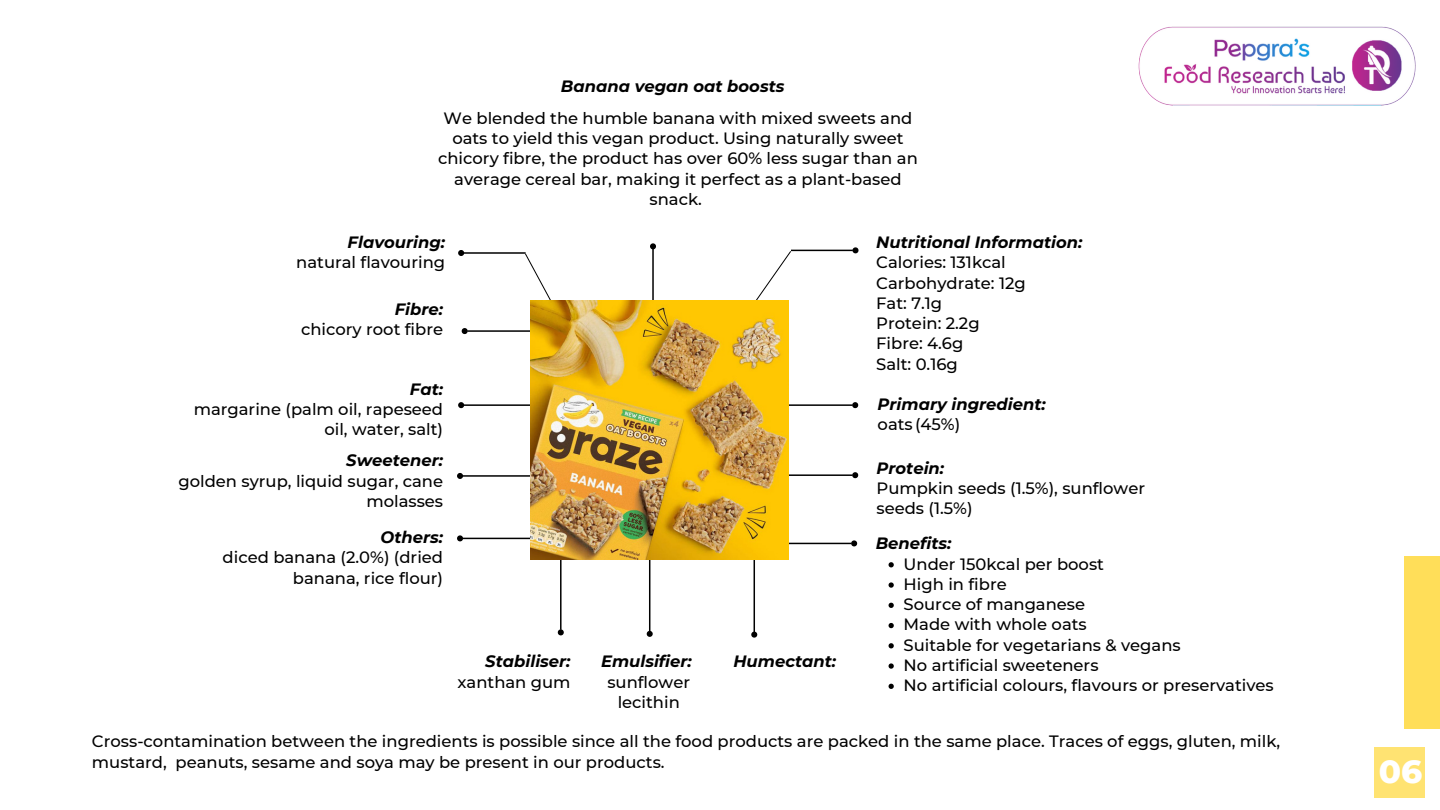
<style>
.page{position:relative;width:1440px;height:810px;background:#fff}
.page>*{position:absolute;margin:0;border:0;box-sizing:border-box;transform-origin:0 0}
.t1{font:800 32.7px "Montserrat";color:#fff}
.t2{font:500 16.4px/20.2px "Montserrat";color:#000;text-align:right}
.t3{font:italic 700 16.4px "Montserrat";color:#000}
</style>
<div class="page">
<div style="left:1404px;top:556px;width:36px;height:173px;background:#ffde59"></div>
<img style="left:1138px;top:26px;width:278px;height:80px">
<div style="left:1375px;top:747px;width:50px;height:51px;background:#ffe372"></div>
<hr style="left:652px;top:249px;width:2px;height:165px;background:#000">
<svg style="left:650px;top:243px;width:6px;height:8px"></svg>
<hr style="left:754px;top:512px;width:1px;height:120px;background:#000">
<svg style="left:751px;top:630px;width:7px;height:8px"></svg>
<hr style="left:560px;top:509px;width:2px;height:121px;background:#000">
<svg style="left:557px;top:628px;width:7px;height:8px"></svg>
<hr style="left:649px;top:511px;width:1px;height:120px;background:#000">
<svg style="left:646px;top:630px;width:7px;height:7px"></svg>
<hr style="left:740px;top:404px;width:113px;height:2px;background:#000">
<svg style="left:851px;top:402px;width:8px;height:7px"></svg>
<hr style="left:740px;top:474px;width:113px;height:2px;background:#000">
<svg style="left:851px;top:472px;width:8px;height:7px"></svg>
<hr style="left:739px;top:543px;width:113px;height:1px;background:#000">
<svg style="left:850px;top:540px;width:8px;height:7px"></svg>
<svg style="left:889px;top:562px;width:5px;height:5px"></svg>
<svg style="left:889px;top:582px;width:5px;height:6px"></svg>
<svg style="left:889px;top:603px;width:5px;height:5px"></svg>
<svg style="left:889px;top:623px;width:5px;height:5px"></svg>
<svg style="left:889px;top:643px;width:5px;height:5px"></svg>
<svg style="left:889px;top:663px;width:5px;height:6px"></svg>
<svg style="left:889px;top:684px;width:5px;height:5px"></svg>
<hr style="left:464px;top:404px;width:191px;height:2px;background:#000">
<svg style="left:458px;top:402px;width:7px;height:7px"></svg>
<svg style="left:525px;top:254px;width:26px;height:46px"></svg>
<hr style="left:467px;top:330px;width:191px;height:2px;background:#000">
<svg style="left:461px;top:328px;width:8px;height:7px"></svg>
<hr style="left:464px;top:252px;width:62px;height:2px;background:#000">
<svg style="left:458px;top:250px;width:7px;height:6px"></svg>
<hr style="left:463px;top:475px;width:191px;height:2px;background:#000">
<svg style="left:457px;top:473px;width:7px;height:6px"></svg>
<hr style="left:463px;top:538px;width:191px;height:1px;background:#000">
<svg style="left:457px;top:535px;width:7px;height:7px"></svg>
<svg style="left:756px;top:251px;width:36px;height:74px"></svg>
<hr style="left:791px;top:250px;width:62px;height:1px;background:#000">
<svg style="left:851px;top:247px;width:8px;height:7px"></svg>
<img style="left:530px;top:300px;width:258px;height:260px">
<p class="t3" style="left:561px;top:76px;width:225px">Banana vegan oat boosts</p>
<p class="t2" style="left:438px;top:108px;width:481px;text-align:center">We blended the humble banana with mixed sweets and oats to yield this vegan product. Using naturally sweet chicory fibre, the product has over 60% less sugar than an average cereal bar, making it perfect as a plant-based snack.</p>
<p class="t3" style="left:348px;top:232px;width:99px">Flavouring:</p>
<p class="t2" style="left:296px;top:252px;width:150px">natural flavouring</p>
<p class="t3" style="left:395px;top:299px;width:50px">Fibre:</p>
<p class="t2" style="left:301px;top:319px;width:144px">chicory root fibre</p>
<p class="t3" style="left:410px;top:379px;width:35px">Fat:</p>
<p class="t2" style="left:194px;top:399px;width:251px">margarine (palm oil, rapeseed oil, water, salt)</p>
<p class="t3" style="left:346px;top:450px;width:98px">Sweetener:</p>
<p class="t2" style="left:178px;top:471px;width:266px">golden syrup, liquid sugar, cane molasses</p>
<p class="t3" style="left:381px;top:527px;width:64px">Others:</p>
<p class="t2" style="left:223px;top:547px;width:222px">diced banana (2.0%) (dried banana, rice flour)</p>
<p class="t3" style="left:485px;top:651px;width:87px">Stabiliser:</p>
<p class="t2" style="left:458px;top:672px;width:115px">xanthan gum</p>
<p class="t3" style="left:601px;top:651px;width:92px">Emulsifier:</p>
<p class="t2" style="left:607px;top:672px;width:84px;text-align:center">sunflower lecithin</p>
<p class="t3" style="left:733px;top:651px;width:104px">Humectant:</p>
<p class="t3" style="left:876px;top:232px;width:208px">Nutritional Information:</p>
<p class="t2" style="left:876px;top:252px;width:131px">Calories: 131kcal</p>
<p class="t2" style="left:876px;top:273px;width:151px">Carbohydrate: 12g</p>
<p class="t2" style="left:876px;top:293px;width:67px">Fat: 7.1g</p>
<p class="t2" style="left:876px;top:313px;width:105px">Protein: 2.2g</p>
<p class="t2" style="left:876px;top:333px;width:89px">Fibre: 4.6g</p>
<p class="t2" style="left:876px;top:354px;width:83px">Salt: 0.16g</p>
<p class="t3" style="left:878px;top:394px;width:170px">Primary ingredient:</p>
<p class="t2" style="left:878px;top:414px;width:84px">oats (45%)</p>
<p class="t3" style="left:877px;top:458px;width:69px">Protein:</p>
<p class="t2" style="left:877px;top:478px;width:270px;text-align:left">Pumpkin seeds (1.5%), sunflower seeds (1.5%)</p>
<p class="t3" style="left:876px;top:534px;width:77px">Benefits:</p>
<p class="t2" style="left:904px;top:554px;width:202px">Under 150kcal per boost</p>
<p class="t2" style="left:904px;top:574px;width:105px">High in fibre</p>
<p class="t2" style="left:904px;top:594px;width:183px">Source of manganese</p>
<p class="t2" style="left:904px;top:614px;width:185px">Made with whole oats</p>
<p class="t2" style="left:904px;top:635px;width:279px">Suitable for vegetarians &amp; vegans</p>
<p class="t2" style="left:904px;top:655px;width:196px">No artificial sweeteners</p>
<p class="t2" style="left:904px;top:675px;width:372px">No artificial colours, flavours or preservatives</p>
<p class="t2" style="left:92px;top:731px;width:1190px;text-align:left">Cross-contamination between the ingredients is possible since all the food products are packed in the same place. Traces of eggs, gluten, milk, mustard, peanuts, sesame and soya may be present in our products.</p>
<p class="t1" style="left:1379px;top:751px;width:45px">06</p>
</div>
